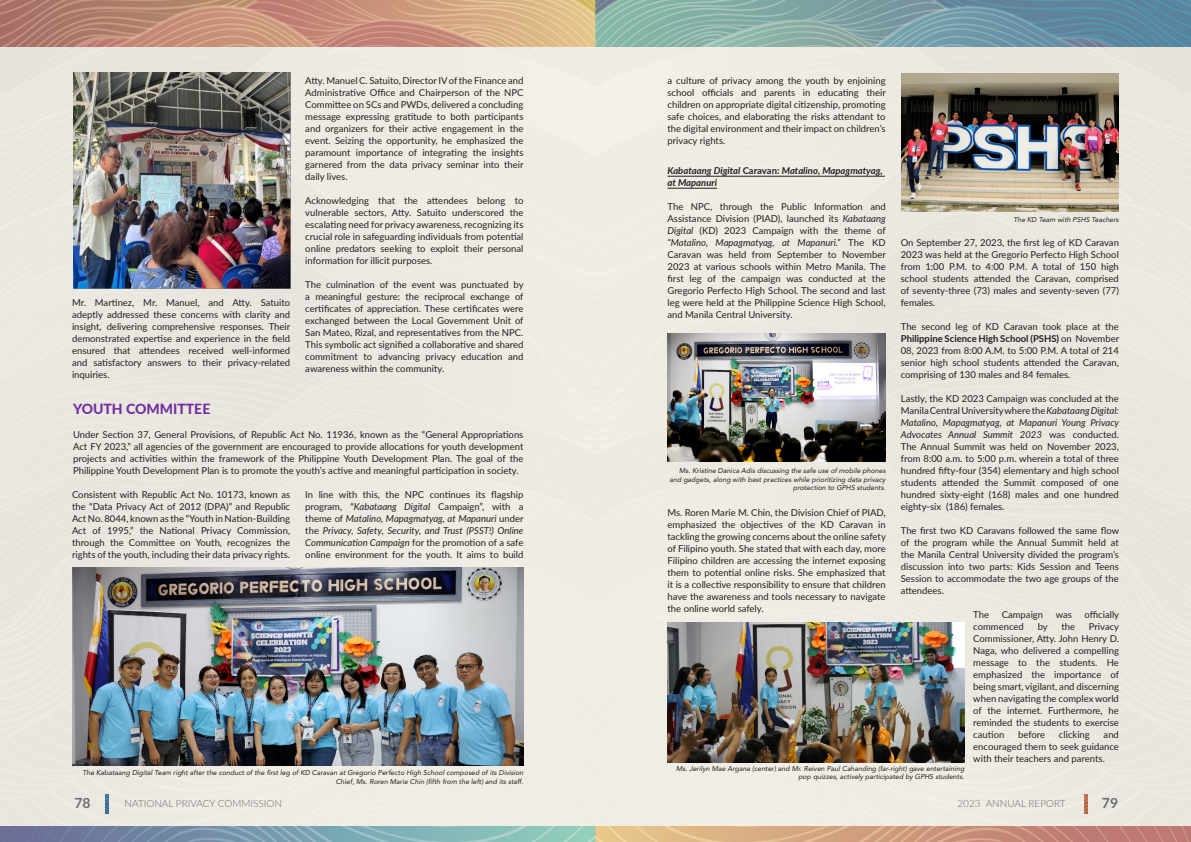
<style>
.page{position:relative;width:1191px;height:842px;background:#fff}
.page>*{position:absolute;margin:0;border:0;box-sizing:border-box;transform-origin:0 0}
.HEADER1{font:800 14px "Lato";color:#7030a0}
.t1{font:700 14px "Lato";color:#6c6d70}
.t2{font:300 10px "Lato";color:#6c6d70}
.BODI_1{font:9.5px/12px "Lato";color:#231f20;text-align:justify}
.BODI_1-2{font:italic 700 9.5px/12px "Lato";color:#231f20}
.t3{font:italic 7px/8.4px "Avenir LT Std";color:#231f20;text-align:right}
.s1{font-style:italic}
.s2{font-style:normal}
.s3{font-weight:700}
</style>
<div class="page">
<div style="left:0;top:47px;width:1191px;height:779px;background:#edeae2"></div>
<img style="left:105px;top:794px;width:3px;height:19px">
<img style="left:1084px;top:794px;width:3px;height:19px">
<img style="left:0;top:0;width:1191px;height:47px">
<img style="left:0;top:826px;width:1191px;height:16px">
<img style="left:72px;top:567px;width:451px;height:198px">
<img style="left:73px;top:72px;width:217px;height:216px">
<hr style="left:667px;top:176px;width:218px;height:1px;background:#231f20">
<hr style="left:667px;top:188px;width:50px;height:1px;background:#231f20">
<img style="left:667px;top:334px;width:218px;height:127px">
<img style="left:901px;top:73px;width:218px;height:138px">
<img style="left:667px;top:622px;width:297px;height:140px">
<p class="BODI_1" style="left:72px;top:296px;width:220px">Mr. Martinez, Mr. Manuel, and Atty. Satuito adeptly addressed these concerns with clarity and insight, delivering comprehensive responses. Their demonstrated expertise and experience in the field ensured that attendees received well-informed and satisfactory answers to their privacy-related inquiries.</p>
<p class="BODI_1" style="left:305px;top:74px;width:220px">Atty. Manuel C. Satuito, DirectorIVofthe Finance and Administrative Office and Chairperson of the NPC Committee on SCs and PWDs, delivered a concluding message expressing gratitude to both participants and organizers for their active engagement in the event. Seizing the opportunity, he emphasized the paramount importance of integrating the insights garnered from the data privacy seminar into their daily lives.</p>
<p class="BODI_1" style="left:305px;top:194px;width:220px">Acknowledging that the attendees belong to vulnerable sectors, Atty. Satuito underscored the escalating need for privacy awareness, recognizing its crucial role in safeguarding individuals from potential online predators seeking to exploit their personal information for illicit purposes.</p>
<p class="BODI_1" style="left:305px;top:278px;width:220px">The culmination of the event was punctuated by a meaningful gesture: the reciprocal exchange of certificates of appreciation. These certificates were exchanged between the Local Government Unit of San Mateo, Rizal, and representatives from the NPC.<br>This symbolic act signified a collaborative and shared commitment to advancing privacy education and awareness within the community.</p>
<p class="HEADER1" style="left:73px;top:399px;width:139px">YOUTH COMMITTEE</p>
<p class="BODI_1" style="left:73px;top:428px;width:452px">Under Section 37, General Provisions, of Republic Act No. 11936, known as the “General Appropriations Act FY 2023,” all agencies of the government are encouraged to provide allocations for youth development projects and activities within the framework of the Philippine Youth Development Plan. The goal of the Philippine Youth Development Plan is to promote the youth’s active and meaningful participation in society.</p>
<p class="BODI_1" style="left:72px;top:488px;width:220px">Consistent with Republic Act No. 10173, known as the “Data Privacy Act of 2012 (DPA)” and Republic Act No. 8044, known as the “Youth in Nation-Building Act of 1995,” the National Privacy Commission, through the Committee on Youth, recognizes the rights of the youth, including their data privacy rights.</p>
<p class="BODI_1" style="left:305px;top:488px;width:220px">In line with this, the NPC continues its flagship program, “<span class="s1">Kabataang Digital</span> Campaign”, with a theme of <span class="s1">Matalino, Mapagmatyag, at Mapanuri</span> under the <span class="s1">Privacy, Safety, Security, and Trust (PSST!) Online Communication Campaign</span> for the promotion of a safe online environment for the youth. It aims to build</p>
<p class="t3" style="left:82px;top:769px;width:442px">The Kabataang Digital Team right after the conduct of the first leg of KD Caravan at Gregorio Perfecto High School composed of its Division<br>Chief, Ms. Roren Marie Chin (fifth from the left) and its staff.</p>
<p class="BODI_1" style="left:667px;top:74px;width:220px">a culture of privacy among the youth by enjoining school officials and parents in educating their children on appropriate digital citizenship, promoting safe choices, and elaborating the risks attendant to the digital environment and their impact on children’s privacy rights.</p>
<p class="BODI_1-2" style="left:667px;top:164px;width:217px">Kabataang Digital <span class="s2">Caravan:</span> Matalino, Mapagmatyag, at Mapanuri</p>
<p class="BODI_1" style="left:667px;top:200px;width:220px">The NPC, through the Public Information and Assistance Division (PIAD), launched its <span class="s1">Kabataang Digital</span> (KD) 2023 Campaign with the theme of <span class="s1">“Matalino, Mapagmatyag, at Mapanuri.”</span> The KD Caravan was held from September to November 2023 at various schools within Metro Manila. The first leg of the campaign was conducted at the Gregorio Perfecto High School. The second and last leg were held at the Philippine Science High School, and Manila Central University.</p>
<p class="t3" style="left:1013px;top:216px;width:107px">The KD Team with PSHS Teachers</p>
<p class="BODI_1" style="left:900px;top:236px;width:220px">On September 27, 2023, the first leg of KD Caravan 2023 was held at the Gregorio Perfecto High School from 1:00 P.M. to 4:00 P.M. A total of 150 high school students attended the Caravan, comprised of seventy-three (73) males and seventy-seven (77) females.</p>
<p class="BODI_1" style="left:900px;top:320px;width:220px">The second leg of KD Caravan took place at the <span class="s3">Philippine Science High School (PSHS)</span> on November 08, 2023 from 8:00 A.M. to 5:00 P.M. A total of 214 senior high school students attended the Caravan, comprising of 130 males and 84 females.</p>
<p class="BODI_1" style="left:900px;top:392px;width:220px">Lastly, the KD 2023 Campaign was concluded at the Manila Central University where the <span class="s1">Kabataang Digital:<br>Matalino, Mapagmatyag, at Mapanuri Young Privacy Advocates Annual Summit 2023</span> was conducted.<br>The Annual Summit was held on November 2023, from 8:00 a.m. to 5:00 p.m. wherein a total of three hundred fifty-four (354) elementary and high school students attended the Summit composed of one hundred sixty-eight (168) males and one hundred eighty-six (186) females.</p>
<p class="BODI_1" style="left:900px;top:524px;width:220px">The first two KD Caravans followed the same flow of the program while the Annual Summit held at the Manila Central University divided the program’s discussion into two parts: Kids Session and Teens Session to accommodate the two age groups of the attendees.</p>
<p class="BODI_1" style="left:973px;top:608px;width:17px">The</p>
<p class="BODI_1" style="left:1001px;top:608px;width:43px">Campaign</p>
<p class="BODI_1" style="left:1055px;top:608px;width:18px">was</p>
<p class="BODI_1" style="left:1084px;top:608px;width:36px">officially</p>
<p class="BODI_1" style="left:973px;top:620px;width:52px">commenced</p>
<p class="BODI_1" style="left:1037px;top:620px;width:12px">by</p>
<p class="BODI_1" style="left:1061px;top:620px;width:15px">the</p>
<p class="t3" style="left:669px;top:467px;width:218px">Ms. Kristine Danica Adis discussing the safe use of mobile phones and gadgets, along with best practices while prioritizing data privacy protection to GPHS students.</p>
<p class="BODI_1" style="left:667px;top:506px;width:220px">Ms. Roren Marie M. Chin, the Division Chief of PIAD, emphasized the objectives of the KD Caravan in tackling the growing concerns about the online safety of Filipino youth. She stated that with each day, more Filipino children are accessing the internet exposing them to potential online risks. She emphasized that it is a collective responsibility to ensure that children have the awareness and tools necessary to navigate the online world safely.</p>
<p class="BODI_1" style="left:973px;top:620px;width:147px;text-indent:116px">Privacy Commissioner, Atty. John Henry D.<br>Naga, who delivered a compelling message to the students. He emphasized the importance of being smart, vigilant, and discerning when navigating the complex world of the internet. Furthermore, he reminded the students to exercise caution</p>
<p class="BODI_1" style="left:973px;top:728px;width:147px;text-indent:130px">and encouraged them to seek guidance with their teachers and parents.</p>
<p class="BODI_1" style="left:1018px;top:728px;width:29px">before</p>
<p class="BODI_1" style="left:1059px;top:728px;width:32px">clicking</p>
<p class="t3" style="left:676px;top:764px;width:290px">Ms. Jerilyn Mae Argana (center) and Mr. Reiven Paul Cahanding (far-right) gave entertaining pop quizzes, actively participated by GPHS students.</p>
<h1 class="t1" style="left:74px;top:793px;width:18px">78</h1>
<p class="t2" style="left:125px;top:797px;width:159px">NATIONAL PRIVACY COMMISSION</p>
<p class="t2" style="left:957px;top:797px;width:110px">2023 ANNUAL REPORT</p>
<h1 class="t1" style="left:1102px;top:793px;width:18px">79</h1>
</div>
